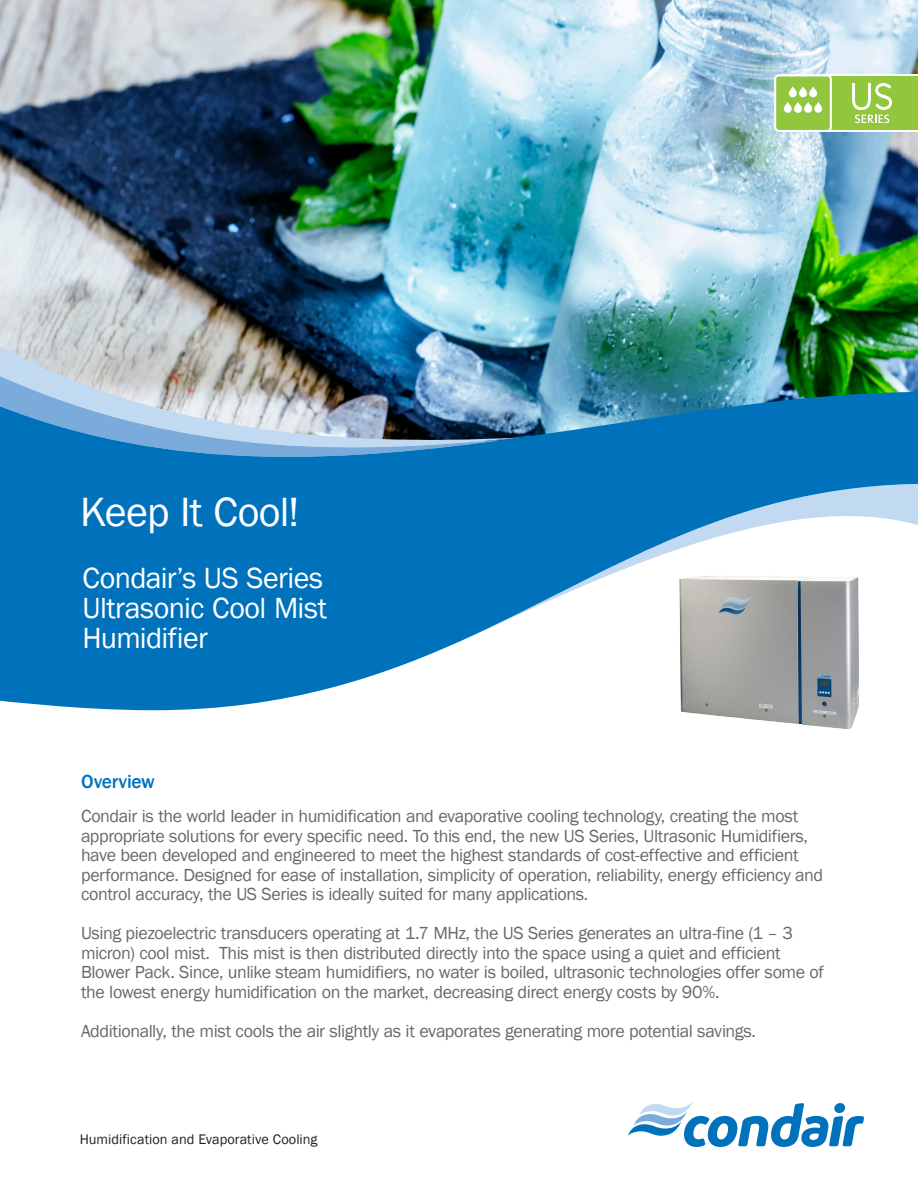
<style>
.page{position:relative;width:918px;height:1188px;background:#fff}
.page>*{position:absolute;margin:0;border:0;box-sizing:border-box;transform-origin:0 0}
.t1{font:42px "Franklin Gothic";letter-spacing:-.015em;color:#fff}
.Hospital_Reference{font:30px/30px "Franklin Gothic";letter-spacing:-.02em;color:#fff}
.TS_Paragraph_text{font:500 19.5px "Franklin Gothic";letter-spacing:-.015em;color:#0072bc}
.TS_Paragraph_text-2{font:18px/19.5px "Franklin Gothic";letter-spacing:-.025em;color:#676a6a}
.t2{font:14.25px "Franklin Gothic";color:#231f20}
</style>
<div class="page">
<img style="left:0;top:0;width:918px;height:392px">
<hr style="left:822px;top:74px;width:96px;height:2px;background:#fff">
<hr style="left:822px;top:130px;width:96px;height:2px;background:#fff">
<div style="left:827px;top:76px;width:91px;height:54px;background:#92c73d"></div>
<svg style="left:774px;top:74px;width:58px;height:58px;background:#a4d05f"></svg>
<svg style="left:789px;top:86px;width:8px;height:11px"></svg>
<svg style="left:799px;top:86px;width:8px;height:11px"></svg>
<svg style="left:809px;top:86px;width:8px;height:11px"></svg>
<svg style="left:794px;top:102px;width:8px;height:11px"></svg>
<svg style="left:784px;top:102px;width:8px;height:11px"></svg>
<svg style="left:804px;top:102px;width:8px;height:11px"></svg>
<svg style="left:814px;top:102px;width:8px;height:11px"></svg>
<svg style="left:852px;top:83px;width:40px;height:40px"></svg>
<img style="left:0;top:346px;width:522px;height:46px">
<img style="left:0;top:376px;width:519px;height:16px">
<svg style="left:0;top:392px;width:918px;height:318px;fill:#0072bc"></svg>
<svg style="left:628px;top:1102px;width:236px;height:45px"></svg>
<img style="left:670px;top:570px;width:202px;height:159px">
<p class="t1" style="left:80px;top:486px;width:221px">Keep It Cool!</p>
<p class="Hospital_Reference" style="left:82px;top:564px;width:246px">Condair’s US Series<br>Ultrasonic Cool Mist<br>Humidifier</p>
<p class="TS_Paragraph_text" style="left:81px;top:769px;width:75px">Overview</p>
<p class="TS_Paragraph_text-2" style="left:81px;top:807px;width:744px">Condair is the world leader in humidification and evaporative cooling technology, creating the most appropriate solutions for every specific need. To this end, the new US Series, Ultrasonic Humidifiers, have been developed and engineered to meet the highest standards of cost-effective and efficient performance. Designed for ease of installation, simplicity of operation, reliability, energy efficiency and control accuracy, the US Series is ideally suited for many applications.</p>
<p class="TS_Paragraph_text-2" style="left:81px;top:924px;width:744px">Using piezoelectric transducers operating at 1.7 MHz, the US Series generates an ultra-fine (1 – 3 micron) cool mist. This mist is then distributed directly into the space using a quiet and efficient Blower Pack. Since, unlike steam humidifiers, no water is boiled, ultrasonic technologies offer some of the lowest energy humidification on the market, decreasing direct energy costs by 90%.</p>
<p class="TS_Paragraph_text-2" style="left:81px;top:1021px;width:677px">Additionally, the mist cools the air slightly as it evaporates generating more potential savings.</p>
<p class="t2" style="left:80px;top:1131px;width:239px">Humidification and Evaporative Cooling</p>
</div>
